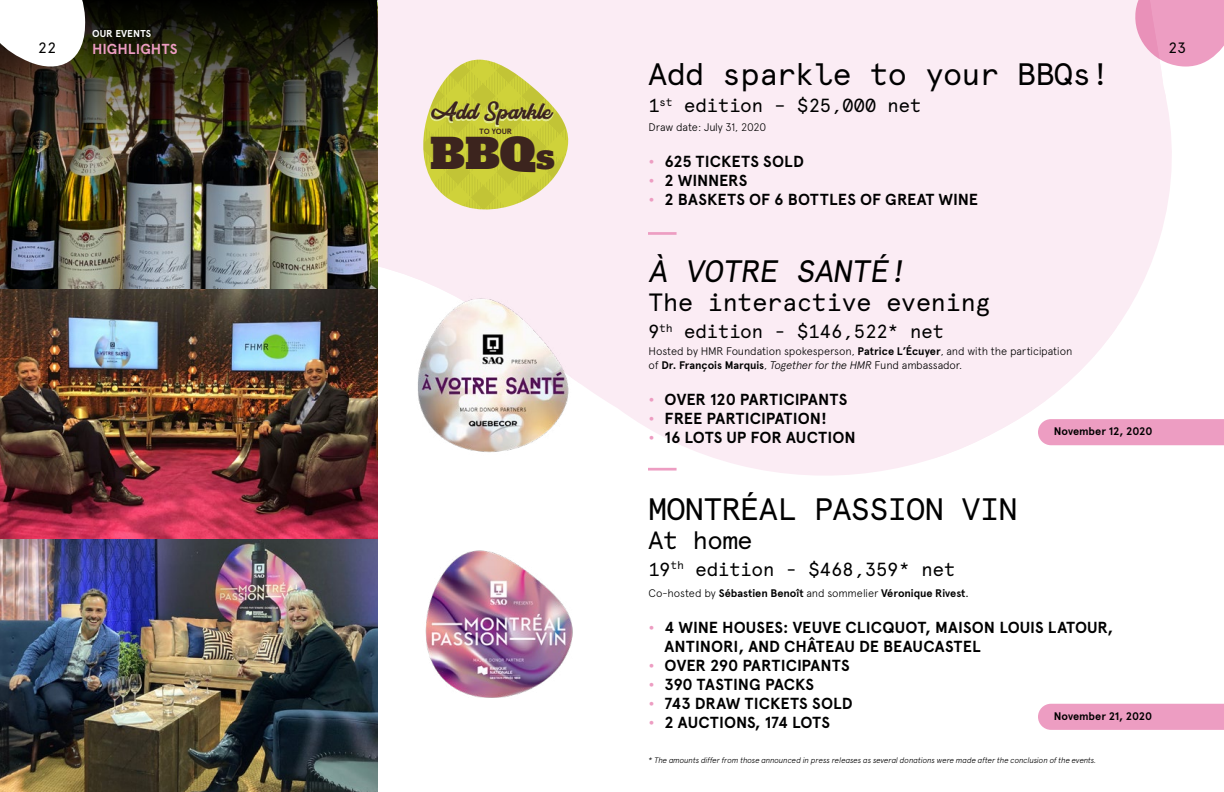
<style>
.page{position:relative;width:1224px;height:792px;background:#fff}
.page>*{position:absolute;margin:0;border:0;box-sizing:border-box;transform-origin:0 0}
.t1{font:40.4px "Alfa Slab One";color:#3c241e;scale:1.11 1}
.t2{font:31px "Apercu Mono";letter-spacing:-.025em;color:#000}
.t3{font:25px "Apercu Mono";letter-spacing:-.025em;color:#000}
.t4{font:22.3px "After Night";color:#3c241e;scale:1.04 1}
.t5{font:19px "Apercu Mono";letter-spacing:-.025em;color:#000}
.t6{font:700 16px/19px "Apercu";color:#000}
.t7{font:15px "Apercu Mono";color:#000}
.t8{font:700 14.5px "Apercu";letter-spacing:.005em;color:#ed9dc2}
.t9{font:300 11px/14px "Apercu";letter-spacing:-.015em;color:#000}
.t10{font:700 11px "Apercu";letter-spacing:-.005em;color:#000}
.t11{font:700 10px "Apercu";letter-spacing:.005em;color:#fff}
.t12{font:italic 300 8px "Apercu";letter-spacing:-.015em;color:#000}
.t13{font:700 7.7px "Apercu";letter-spacing:-.02em;color:#3c241e;scale:1.04 1}
.s1{font-size:32.6px}
.s2{color:#ed9dc2}
.s3{font-weight:700}
.s4{font-style:italic}
.s5{font-weight:300}
.s6{font-weight:400}
</style>
<div class="page">
<svg style="left:378px;top:0;width:788px;height:476px;background:#fbeef5"></svg>
<div style="left:1038px;top:704px;width:186px;height:26px;background:#ed9dc2"></div>
<img style="left:0;top:0;width:378px;height:792px">
<img style="left:425px;top:551px;width:148px;height:147px">
<img style="left:411px;top:266px;width:166px;height:210px">
<div style="left:1038px;top:419px;width:186px;height:26px;background:#ed9dc2"></div>
<hr style="left:648px;top:468px;width:29px;height:3px;background:#ed9dc2">
<hr style="left:648px;top:232px;width:29px;height:3px;background:#ed9dc2">
<img style="left:0;top:0;width:377px;height:158px">
<svg style="left:411px;top:60px;width:167px;height:153px;background:#dbd87e"></svg>
<svg style="left:0;top:0;width:87px;height:73px"></svg>
<svg style="left:1132px;top:0;width:92px;height:67px;background:#efaaca"></svg>
<p class="t7" style="left:38px;top:39px;width:20px">22</p>
<p class="t11" style="left:92px;top:27px;width:60px">OUR EVENTS</p>
<p class="t8" style="left:92px;top:40px;width:87px">HIGHLIGHTS</p>
<p class="t7" style="left:1168px;top:39px;width:20px">23</p>
<h3 class="t4" style="left:431px;top:97px;width:118px">Add Sparkle</h3>
<p class="t13" style="left:480px;top:127px;width:33px">TO YOUR</p>
<h1 class="t1" style="left:430px;top:119px;width:114px">BBQ<span class="s1">s</span></h1>
<h2 class="t2" style="left:648px;top:56px;width:463px">Add sparkle to your BBQs!</h2>
<p class="t5" style="left:648px;top:94px;width:275px">1<sup>st</sup> edition – $25,000 net</p>
<p class="t9" style="left:649px;top:120px;width:119px">Draw date: July 31, 2020</p>
<p class="t6" style="left:649px;top:152px;width:157px"><span class="s2">•</span> 625 TICKETS SOLD</p>
<p class="t6" style="left:649px;top:171px;width:100px"><span class="s2">•</span> 2 WINNERS</p>
<p class="t6" style="left:649px;top:190px;width:331px"><span class="s2">•</span> 2 BASKETS OF 6 BOTTLES OF GREAT WINE</p>
<h2 class="t2" style="left:648px;top:252px;width:266px">À VOTRE SANTÉ!</h2>
<h3 class="t3" style="left:648px;top:287px;width:344px">The interactive evening</h3>
<p class="t5" style="left:648px;top:320px;width:298px">9<sup>th</sup> edition - $146,522* net</p>
<p class="t9" style="left:649px;top:344px;width:425px">Hosted by HMR Foundation spokesperson, <span class="s3">Patrice L’Écuyer</span>, and with the participation of <span class="s3">Dr. François Marquis</span>, <span class="s4">Together for the HMR</span> Fund ambassador.</p>
<p class="t6" style="left:649px;top:390px;width:200px"><span class="s2">•</span> OVER 120 PARTICIPANTS</p>
<p class="t6" style="left:649px;top:409px;width:180px"><span class="s2">•</span> FREE PARTICIPATION!</p>
<p class="t6" style="left:649px;top:428px;width:209px"><span class="s2">•</span> 16 LOTS UP FOR AUCTION</p>
<p class="t10" style="left:1054px;top:425px;width:100px">November 12, 2020</p>
<h2 class="t2" style="left:648px;top:490px;width:371px">MONTRÉAL PASSION VIN</h2>
<h3 class="t3" style="left:648px;top:525px;width:106px">At home</h3>
<p class="t5" style="left:648px;top:558px;width:309px">19<sup>th</sup> edition - $468,359* net</p>
<p class="t10" style="left:649px;top:587px;width:322px"><span class="s5">Co-hosted by</span> Sébastien Benoît <span class="s5">and sommelier</span> Véronique Rivest<span class="s6">.</span></p>
<p class="t6" style="left:665px;top:618px;width:450px;text-indent:-16px"><span class="s2">•</span> 4 WINE HOUSES: VEUVE CLICQUOT, MAISON LOUIS LATOUR,<br>ANTINORI, AND CHÂTEAU DE BEAUCASTEL</p>
<p class="t6" style="left:649px;top:656px;width:203px"><span class="s2">•</span> OVER 290 PARTICIPANTS</p>
<p class="t6" style="left:649px;top:675px;width:167px"><span class="s2">•</span> 390 TASTING PACKS</p>
<p class="t6" style="left:649px;top:694px;width:206px"><span class="s2">•</span> 743 DRAW TICKETS SOLD</p>
<p class="t6" style="left:649px;top:713px;width:183px"><span class="s2">•</span> 2 AUCTIONS, 174 LOTS</p>
<p class="t10" style="left:1054px;top:710px;width:100px">November 21, 2020</p>
<p class="t12" style="left:649px;top:755px;width:449px">* The amounts differ from those announced in press releases as several donations were made after the conclusion of the events.</p>
</div>
